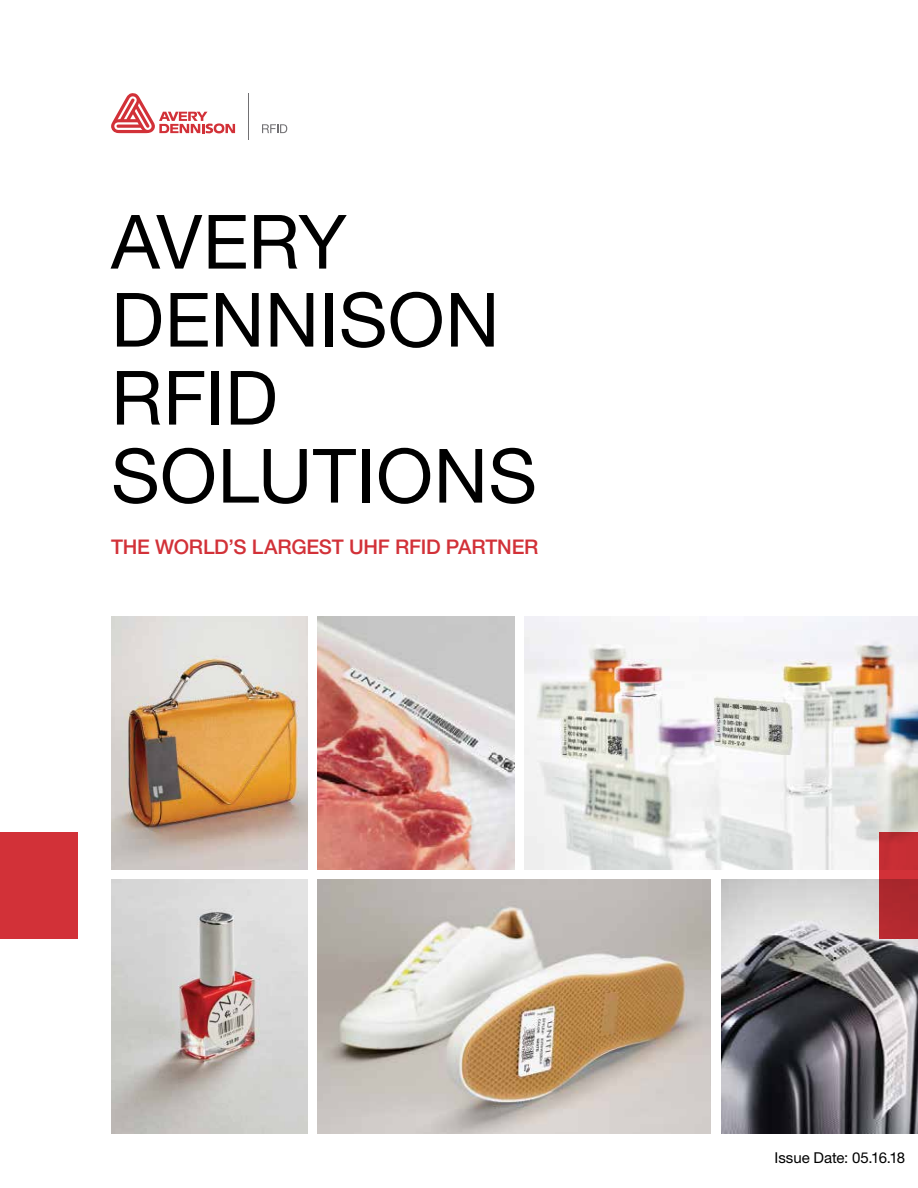
<style>
.page{position:relative;width:918px;height:1188px;background:#fff}
.page>*{position:absolute;margin:0;border:0;box-sizing:border-box;transform-origin:0 0}
.t1{font:75px/78px "Helvetica Neue LT Std";letter-spacing:.005em;color:#000}
.t2{font:500 20.25px "Helvetica Neue LT Std";letter-spacing:-.01em;color:#d23138}
.t3{font:15px "Helvetica Neue LT Std";letter-spacing:-.005em;color:#000}
</style>
<div class="page">
<img style="left:318px;top:880px;width:393px;height:254px">
<img style="left:111px;top:617px;width:197px;height:252px">
<img style="left:525px;top:617px;width:393px;height:252px">
<img style="left:318px;top:617px;width:196px;height:252px">
<img style="left:722px;top:880px;width:196px;height:254px">
<img style="left:111px;top:880px;width:197px;height:254px">
<div style="left:0;top:833px;width:78px;height:106px;background:#d23138"></div>
<svg style="left:879px;top:833px;width:39px;height:106px;background:#b92a30"></svg>
<hr style="left:249px;top:93px;width:1px;height:47px;background:#717073">
<svg style="left:111px;top:93px;width:124px;height:40px"></svg>
<svg style="left:262px;top:124px;width:25px;height:9px"></svg>
<h1 class="t1" style="left:111px;top:202px;width:427px">AVERY<br>DENNISON<br>RFID<br>SOLUTIONS</h1>
<p class="t2" style="left:111px;top:534px;width:429px">THE WORLD’S LARGEST UHF RFID PARTNER</p>
<p class="t3" style="left:775px;top:1149px;width:132px">Issue Date: 05.16.18</p>
</div>
